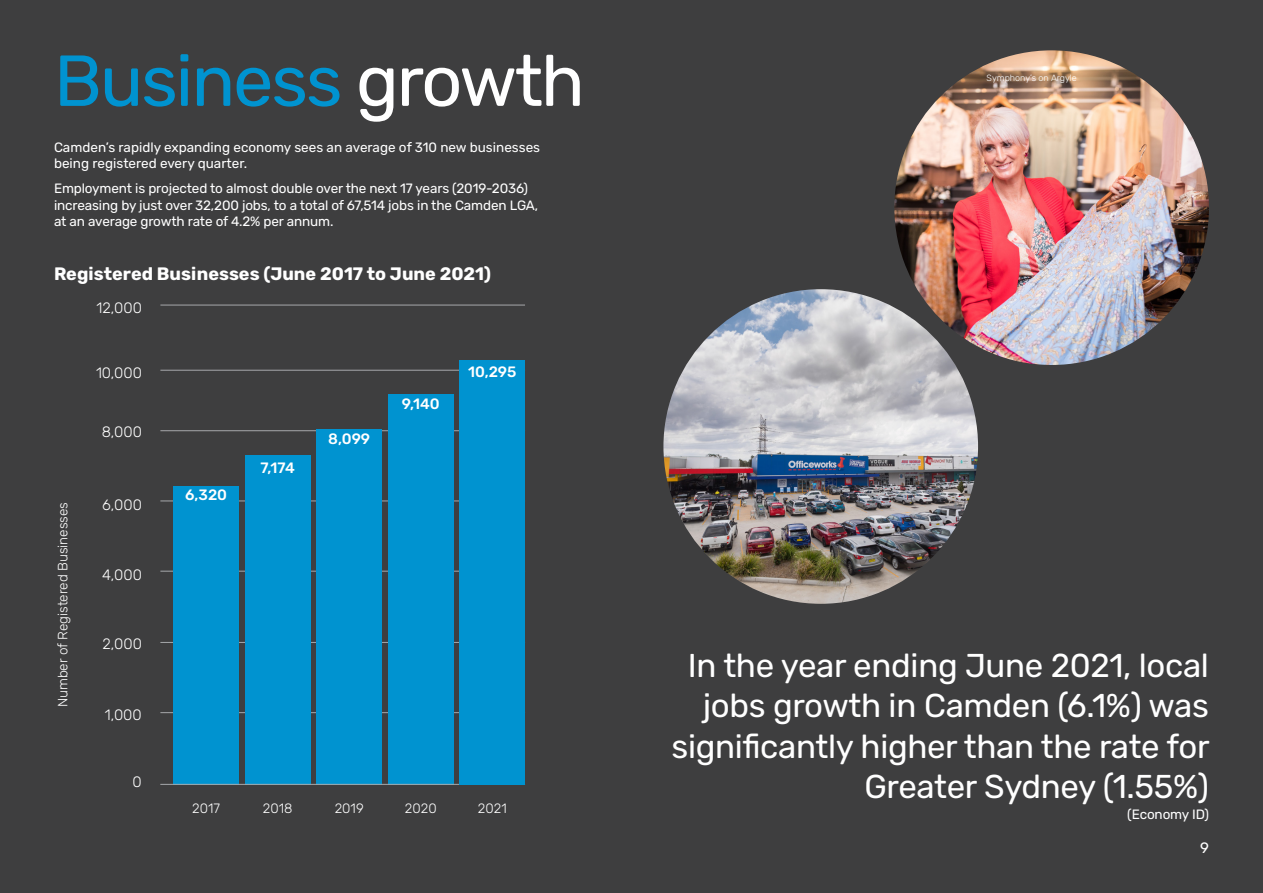
<style>
.page{position:relative;width:1263px;height:893px;background:#3e3e3f}
.page>*{position:absolute;margin:0;border:0;box-sizing:border-box;transform-origin:0 0}
.t1{font:72px "Rubik";letter-spacing:-.03em;color:#0093d0}
.t2{font:33px/40.5px "Rubik";letter-spacing:-.01em;color:#fff;text-align:right}
.t3{font:700 18px "Rubik";color:#fff}
.t4{font:300 15px "Rubik";color:#fff}
.t5{font:500 15px "Rubik";color:#fff}
.t6{font:15px "Rubik";color:#fff}
.t7{font:13.5px/16.5px "Rubik";letter-spacing:-.01em;color:#fff}
.t8{font:300 13.5px "Rubik";color:#fff}
.t9{font:300 9px "Rubik";color:#fff}
.s1{color:#fff}
</style>
<div class="page">
<hr style="left:160px;top:430px;width:365px;height:1px;background:#a6a8ab">
<hr style="left:160px;top:501px;width:365px;height:1px;background:#a6a8ab">
<hr style="left:160px;top:571px;width:365px;height:1px;background:#a6a8ab">
<hr style="left:160px;top:642px;width:365px;height:1px;background:#a6a8ab">
<hr style="left:160px;top:712px;width:365px;height:1px;background:#a6a8ab">
<div style="left:245px;top:455px;width:65px;height:329px;background:#0093d0"></div>
<div style="left:173px;top:486px;width:66px;height:298px;background:#0093d0"></div>
<div style="left:316px;top:429px;width:66px;height:355px;background:#0093d0"></div>
<div style="left:388px;top:394px;width:65px;height:390px;background:#0093d0"></div>
<hr style="left:160px;top:784px;width:365px;height:1px;background:#a6a8ab">
<hr style="left:160px;top:370px;width:365px;height:1px;background:#a6a8ab">
<hr style="left:160px;top:305px;width:365px;height:1px;background:#a6a8ab">
<div style="left:460px;top:360px;width:65px;height:424px;background:#0093d0"></div>
<img style="left:894px;top:50px;width:315px;height:315px;border-radius:157px">
<img style="left:663px;top:289px;width:315px;height:315px;border-radius:157px">
<hr style="left:0;top:433px;width:1px;height:460px;background:#db5d1c">
<p class="t1" style="left:54px;top:41px;width:532px">Business <span class="s1">growth</span></p>
<p class="t7" style="left:54px;top:140px;width:488px">Camden’s rapidly expanding economy sees an average of 310 new businesses being registered every quarter.</p>
<p class="t7" style="left:54px;top:181px;width:486px">Employment is projected to almost double over the next 17 years (2019-2036) increasing by just over 32,200 jobs, to a total of 67,514 jobs in the Camden LGA, at an average growth rate of 4.2% per annum.</p>
<p class="t3" style="left:54px;top:264px;width:439px">Registered Businesses (June 2017 to June 2021)</p>
<p class="t8" style="left:55px;top:707px;width:207px;rotate:-90deg">Number of Registered Businesses</p>
<p class="t4" style="left:97px;top:299px;width:47px">12,000</p>
<p class="t4" style="left:96px;top:365px;width:47px">10,000</p>
<p class="t4" style="left:102px;top:424px;width:42px">8,000</p>
<p class="t4" style="left:102px;top:496px;width:41px">6,000</p>
<p class="t4" style="left:102px;top:567px;width:41px">4,000</p>
<p class="t4" style="left:103px;top:636px;width:41px">2,000</p>
<p class="t4" style="left:105px;top:706px;width:38px">1,000</p>
<p class="t4" style="left:132px;top:773px;width:11px">0</p>
<p class="t5" style="left:185px;top:486px;width:43px">6,320</p>
<p class="t5" style="left:260px;top:460px;width:36px">7,174</p>
<p class="t5" style="left:328px;top:430px;width:43px">8,099</p>
<p class="t5" style="left:402px;top:395px;width:39px">9,140</p>
<p class="t5" style="left:468px;top:363px;width:50px">10,295</p>
<p class="t8" style="left:192px;top:800px;width:29px">2017</p>
<p class="t8" style="left:263px;top:800px;width:31px">2018</p>
<p class="t8" style="left:335px;top:800px;width:30px">2019</p>
<p class="t8" style="left:405px;top:800px;width:33px">2020</p>
<p class="t8" style="left:478px;top:800px;width:30px">2021</p>
<p class="t9" style="left:986px;top:72px;width:92px">Symphony’s on Argyle</p>
<p class="t2" style="left:672px;top:646px;width:540px">In the year ending June 2021, local jobs growth in Camden (6.1%) was significantly higher than the rate for<br>Greater Sydney (1.55%)</p>
<p class="t7" style="left:1127px;top:807px;width:83px">(Economy ID)</p>
<p class="t6" style="left:1200px;top:839px;width:10px">9</p>
</div>
